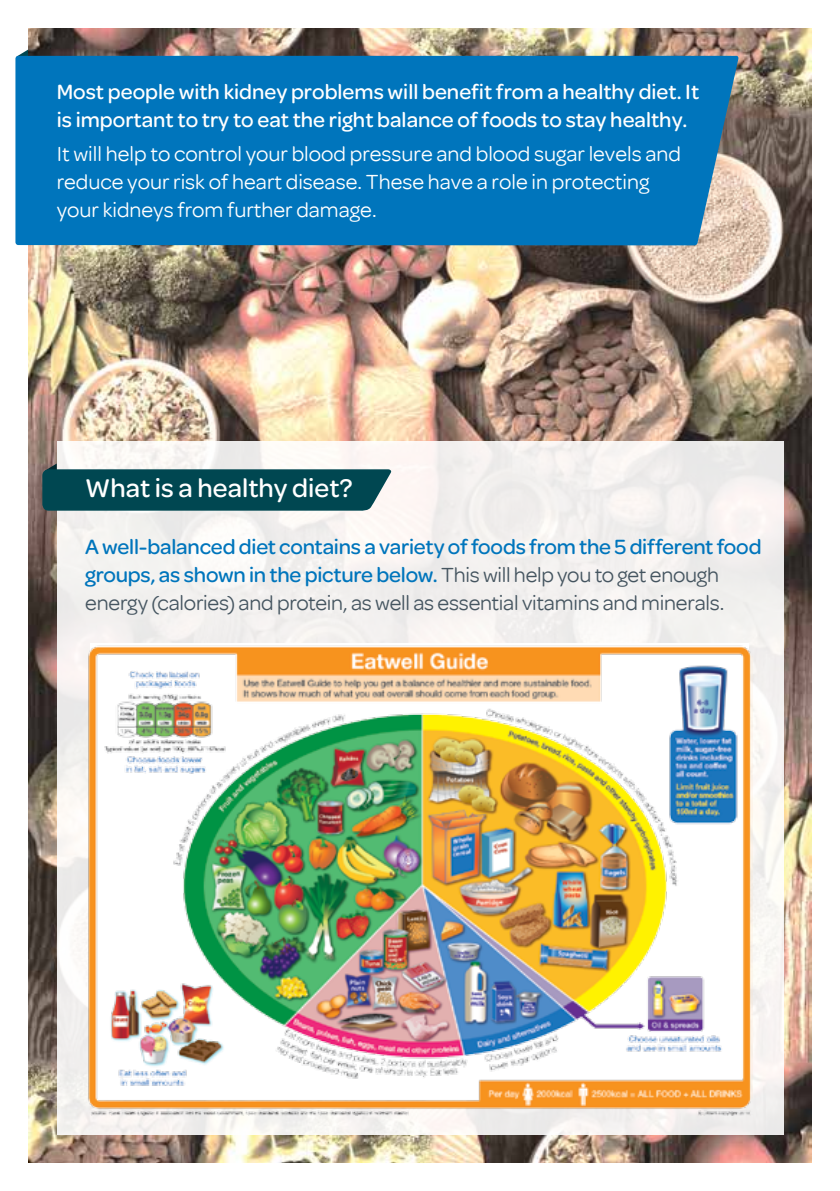
<style>
.page{position:relative;width:840px;height:1191px;background:#fff}
.page>*{position:absolute;margin:0;border:0;box-sizing:border-box;transform-origin:0 0}
.t1{font:500 27.4px "Omnes";color:#fff}
.t2{font:500 22px/28px "Omnes";letter-spacing:-.01em;color:#0075bc}
.t3{font:22px/28px "Omnes";color:#fff}
.t4{font:500 22px/28px "Omnes";color:#fff}
.s1{font-weight:400;color:#455560}
</style>
<div class="page">
<svg style="left:17px;top:49px;width:11px;height:7px"></svg>
<img style="left:28px;top:28px;width:783px;height:1134px">
<div style="left:57px;top:441px;width:726px;height:693px;background:#f3f1f0"></div>
<div style="left:15px;top:56px;width:723px;height:189px;background:#0075bc"></div>
<svg style="left:42px;top:463px;width:350px;height:48px;background:#28626a"></svg>
<img style="left:87px;top:640px;width:665px;height:476px">
<p class="t4" style="left:57px;top:78px;width:643px">Most people with kidney problems will benefit from a healthy diet. It is important to try to eat the right balance of foods to stay healthy.</p>
<p class="t3" style="left:57px;top:140px;width:625px">It will help to control your blood pressure and blood sugar levels and reduce your risk of heart disease. These have a role in protecting your kidneys from further damage.</p>
<p class="t1" style="left:85px;top:473px;width:269px">What is a healthy diet?</p>
<p class="t2" style="left:85px;top:532px;width:677px">A well-balanced diet contains a variety of foods from the 5 different food groups, as shown in the picture below. <span class="s1">This will help you to get enough energy (calories) and protein, as well as essential vitamins and minerals.</span></p>
</div>
